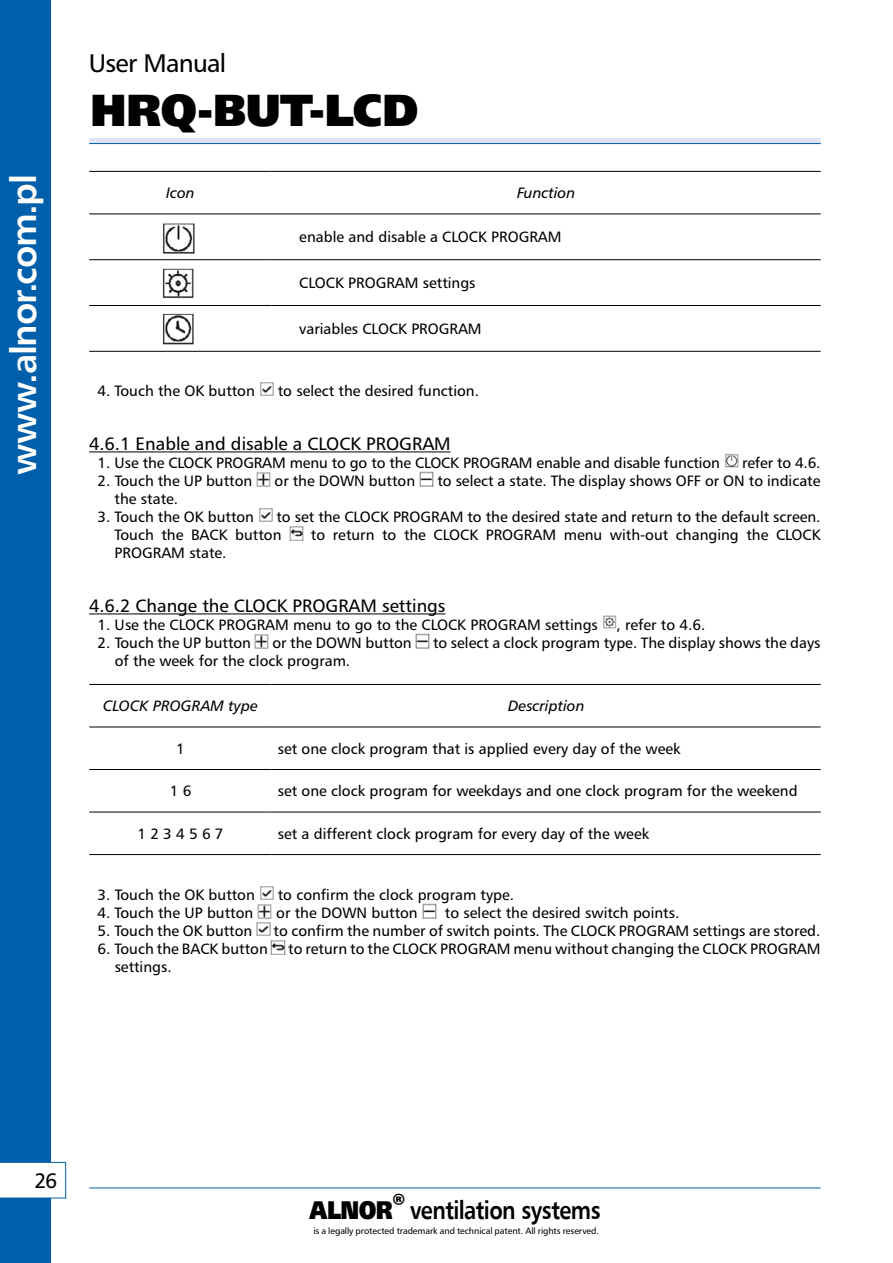
<style>
.page{position:relative;width:893px;height:1263px;background:#fff}
.page>*{position:absolute;margin:0;border:0;box-sizing:border-box;transform-origin:0 0}
.t1{font:900 45px "Humanist 777 TL";letter-spacing:-.02em;color:#000}
.t2{font:36px "Humanist 777 TL Bold B";letter-spacing:-.035em;color:#fff}
.t3{font:25.5px "Humanist 777 TL Bold B";letter-spacing:-.025em;color:#000;scale:.85 1}
.t4{font:25.5px "Humanist 777 TL";letter-spacing:-.03em;color:#000}
.t5{font:21px "Humanist 777 TL";color:#000}
.t6{font:18px "Humanist 777 TL";color:#000}
.t7{font:15px/18px "Humanist 777 TL";color:#000}
.t8{font:italic 15px "Humanist 777 TL";color:#000}
.t9{font:9px "Humanist 777 TL";letter-spacing:-.01em;color:#000}
.s1{font-family:"Humanist 777 TL";font-weight:900}
</style>
<div class="page">
<div style="left:0;top:0;width:50px;height:1263px;background:#005faa"></div>
<hr style="left:89px;top:1188px;width:732px;height:1px;background:#005faa">
<div style="left:0;top:1162px;width:66px;height:36px;background:#fff"></div>
<div style="left:89px;top:138px;width:732px;height:6px;background:#dee4f4"></div>
<hr style="left:89px;top:143px;width:732px;height:1px;background:#005faa">
<hr style="left:89px;top:171px;width:183px;height:1px;background:#000">
<hr style="left:272px;top:171px;width:549px;height:1px;background:#000">
<hr style="left:89px;top:214px;width:183px;height:1px;background:#000">
<hr style="left:272px;top:214px;width:549px;height:1px;background:#000">
<hr style="left:89px;top:259px;width:183px;height:1px;background:#000">
<hr style="left:272px;top:259px;width:549px;height:1px;background:#000">
<hr style="left:89px;top:305px;width:183px;height:1px;background:#000">
<hr style="left:272px;top:305px;width:549px;height:1px;background:#000">
<hr style="left:89px;top:351px;width:183px;height:1px;background:#000">
<hr style="left:272px;top:351px;width:549px;height:1px;background:#000">
<img style="left:163px;top:223px;width:32px;height:31px">
<img style="left:163px;top:268px;width:31px;height:31px">
<img style="left:162px;top:313px;width:32px;height:31px">
<hr style="left:89px;top:451px;width:362px;height:1px;background:#000">
<hr style="left:89px;top:613px;width:356px;height:1px;background:#000">
<img style="left:260px;top:382px;width:13px;height:14px">
<img style="left:725px;top:454px;width:13px;height:13px">
<img style="left:256px;top:472px;width:15px;height:14px">
<img style="left:419px;top:472px;width:14px;height:14px">
<img style="left:259px;top:508px;width:13px;height:14px">
<img style="left:289px;top:526px;width:14px;height:14px">
<img style="left:603px;top:616px;width:13px;height:13px">
<img style="left:255px;top:634px;width:14px;height:14px">
<img style="left:415px;top:634px;width:14px;height:14px">
<img style="left:260px;top:886px;width:13px;height:14px">
<img style="left:258px;top:904px;width:14px;height:14px">
<img style="left:422px;top:904px;width:14px;height:14px">
<img style="left:256px;top:922px;width:14px;height:14px">
<img style="left:271px;top:940px;width:14px;height:14px">
<hr style="left:89px;top:684px;width:183px;height:1px;background:#000">
<hr style="left:272px;top:684px;width:549px;height:1px;background:#000">
<hr style="left:89px;top:727px;width:183px;height:1px;background:#000">
<hr style="left:272px;top:727px;width:549px;height:1px;background:#000">
<hr style="left:89px;top:769px;width:183px;height:1px;background:#000">
<hr style="left:272px;top:769px;width:549px;height:1px;background:#000">
<hr style="left:89px;top:812px;width:183px;height:1px;background:#000">
<hr style="left:272px;top:812px;width:549px;height:1px;background:#000">
<hr style="left:89px;top:854px;width:183px;height:1px;background:#000">
<hr style="left:272px;top:854px;width:549px;height:1px;background:#000">
<h2 class="t2" style="left:0;top:475px;width:303px;rotate:-90deg">www.alnor.com.pl</h2>
<h3 class="t4" style="left:89px;top:47px;width:139px">User Manual</h3>
<h1 class="t1" style="left:90px;top:80px;width:330px">HRQ-BUT-LCD</h1>
<p class="t8" style="left:166px;top:183px;width:30px">Icon</p>
<p class="t8" style="left:517px;top:183px;width:59px">Function</p>
<p class="t7" style="left:299px;top:228px;width:264px">enable and disable a CLOCK PROGRAM</p>
<p class="t7" style="left:299px;top:274px;width:178px">CLOCK PROGRAM settings</p>
<p class="t7" style="left:299px;top:319px;width:184px">variables CLOCK PROGRAM</p>
<p class="t7" style="left:98px;top:381px;width:159px">4. Touch the OK button</p>
<p class="t7" style="left:278px;top:381px;width:203px">to select the desired function.</p>
<p class="t6" style="left:89px;top:432px;width:363px">4.6.1 Enable and disable a CLOCK PROGRAM</p>
<p class="t7" style="left:98px;top:453px;width:624px">1. Use the CLOCK PROGRAM menu to go to the CLOCK PROGRAM enable and disable function</p>
<p class="t7" style="left:742px;top:453px;width:80px">refer to 4.6.</p>
<p class="t7" style="left:98px;top:471px;width:156px">2. Touch the UP button</p>
<p class="t7" style="left:275px;top:471px;width:142px">or the DOWN button</p>
<p class="t7" style="left:437px;top:471px;width:385px">to select a state. The display shows OFF or ON to indicate</p>
<p class="t7" style="left:115px;top:489px;width:65px">the state.</p>
<p class="t7" style="left:98px;top:507px;width:158px">3. Touch the OK button</p>
<p class="t7" style="left:115px;top:507px;width:707px;text-indent:162px">to set the CLOCK PROGRAM to the desired state and return to the default screen.<br>Touch the BACK button</p>
<p class="t7" style="left:311px;top:525px;width:511px">to return to the CLOCK PROGRAM menu with-out changing the CLOCK</p>
<p class="t7" style="left:115px;top:543px;width:113px">PROGRAM state.</p>
<p class="t6" style="left:89px;top:594px;width:358px">4.6.2 Change the CLOCK PROGRAM settings</p>
<p class="t7" style="left:98px;top:615px;width:609px">1. Use the CLOCK PROGRAM menu to go to the CLOCK PROGRAM settings , refer to 4.6.</p>
<p class="t7" style="left:98px;top:633px;width:155px">2. Touch the UP button</p>
<p class="t7" style="left:272px;top:633px;width:141px">or the DOWN button</p>
<p class="t7" style="left:433px;top:633px;width:389px">to select a clock program type. The display shows the days</p>
<p class="t7" style="left:115px;top:651px;width:237px">of the week for the clock program.</p>
<p class="t8" style="left:103px;top:696px;width:156px">CLOCK PROGRAM type</p>
<p class="t8" style="left:508px;top:696px;width:78px">Description</p>
<p class="t7" style="left:176px;top:739px;width:10px">1</p>
<p class="t7" style="left:278px;top:739px;width:404px">set one clock program that is applied every day of the week</p>
<p class="t7" style="left:170px;top:782px;width:23px">1 6</p>
<p class="t7" style="left:278px;top:782px;width:521px">set one clock program for weekdays and one clock program for the weekend</p>
<p class="t7" style="left:137px;top:824px;width:88px">1 2 3 4 5 6 7</p>
<p class="t7" style="left:278px;top:824px;width:373px">set a different clock program for every day of the week</p>
<p class="t7" style="left:98px;top:885px;width:159px">3. Touch the OK button</p>
<p class="t7" style="left:278px;top:885px;width:238px">to confirm the clock program type.</p>
<p class="t7" style="left:98px;top:903px;width:157px">4. Touch the UP button</p>
<p class="t7" style="left:276px;top:903px;width:143px">or the DOWN button</p>
<p class="t7" style="left:445px;top:903px;width:236px">to select the desired switch points.</p>
<p class="t7" style="left:98px;top:921px;width:156px">5. Touch the OK button</p>
<p class="t7" style="left:274px;top:921px;width:548px">to confirm the number of switch points. The CLOCK PROGRAM settings are stored.</p>
<p class="t7" style="left:98px;top:939px;width:172px">6. Touch the BACK button</p>
<p class="t7" style="left:288px;top:939px;width:534px">to return to the CLOCK PROGRAM menu without changing the CLOCK PROGRAM</p>
<p class="t7" style="left:115px;top:957px;width:59px">settings.</p>
<h3 class="t5" style="left:34px;top:1167px;width:24px">26</h3>
<h3 class="t3" style="left:309px;top:1194px;width:344px"><span class="s1">ALNOR</span><sup>®</sup> ventilation systems</h3>
<p class="t9" style="left:314px;top:1225px;width:287px">is a legally protected trademark and technical patent. All rights reserved.</p>
</div>
